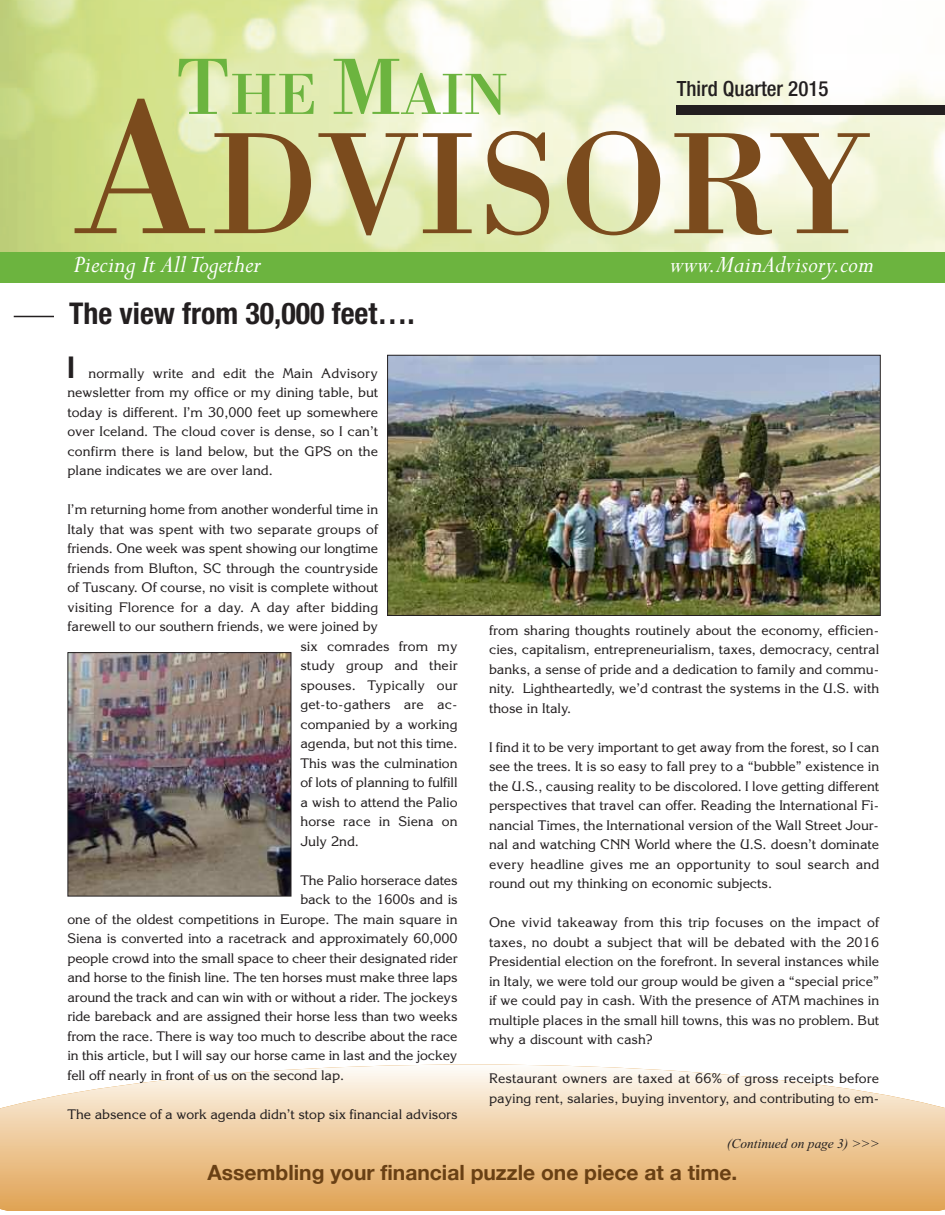
<style>
.page{position:relative;width:945px;height:1215px;background:#fff}
.page>*{position:absolute;margin:0;border:0;box-sizing:border-box;transform-origin:0 0}
.t1{font:149.55px "Bodoni";color:#7b4b1d}
.t2{font:60px "Bodoni";color:#6cb43f}
.t3{font:700 condensed 30px "Helvetica Neue";color:#231f20}
.t4{font:italic 27px "Perpetua";color:#fff}
.t5{font:700 21px "Helvetica Neue";color:#694014}
.t6{font:500 condensed 21px "Helvetica Neue";color:#231f20}
.t7{font:13.5px/19.5px "Korinna";color:#231f20;text-align:justify}
.t8{font:italic 13.5px "Times New Roman";color:#231f20}
.s1{font-size:82.5px}
.s2{font-size:196.8px}
.s3{font-family:"Futura";font-weight:700;font-stretch:condensed;font-size:28.5px}
</style>
<div class="page">
<img style="left:0;top:0;width:945px;height:252px">
<div style="left:0;top:252px;width:945px;height:31px;background:#6cb43f"></div>
<div style="left:676px;top:105px;width:269px;height:9px;background:#231f20"></div>
<hr style="left:14px;top:316px;width:40px;height:1px;background:#231f20">
<svg style="left:0;top:1064px;width:945px;height:147px"></svg>
<img style="left:389px;top:357px;width:490px;height:257px">
<div style="left:387px;top:355px;width:494px;height:261px;border:1px solid #231f20"></div>
<img style="left:70px;top:654px;width:219px;height:240px">
<div style="left:68px;top:652px;width:223px;height:244px;border:1px solid #231f20"></div>
<h2 class="t2" style="left:175px;top:58px;width:334px"><span class="s1">T</span>HE <span class="s1">M</span>AIN</h2>
<h3 class="t6" style="left:677px;top:81px;width:153px">Third Quarter 2015</h3>
<h1 class="t1" style="left:74px;top:94px;width:797px"><span class="s2">A</span>DVISORY</h1>
<h3 class="t4" style="left:74px;top:247px;width:189px">Piecing It AllTogether</h3>
<h3 class="t4" style="left:670px;top:247px;width:205px">www.MainAdvisory.com</h3>
<h3 class="t3" style="left:69px;top:302px;width:347px">The view from 30,000 feet….</h3>
<p class="t7" style="left:68px;top:364px;width:312px"><span class="s3">I</span> normally write and edit the Main Advisory newsletter from my office or my dining table, but today is different. I’m 30,000 feet up somewhere over Iceland. The cloud cover is dense, so I can’t confirm there is land below, but the GPS on the plane indicates we are over land.</p>
<p class="t7" style="left:68px;top:500px;width:312px">I’m returning home from another wonderful time in</p>
<p class="t7" style="left:67px;top:520px;width:312px">Italy that was spent with two separate groups of</p>
<p class="t7" style="left:68px;top:539px;width:312px">friends. One week was spent showing our longtime</p>
<p class="t7" style="left:68px;top:559px;width:312px">friends from Blufton, SC through the countryside</p>
<p class="t7" style="left:68px;top:578px;width:312px">of Tuscany. Of course, no visit is complete without</p>
<p class="t7" style="left:67px;top:598px;width:312px">visiting Florence for a day. A day after bidding</p>
<p class="t7" style="left:67px;top:617px;width:312px">farewell to our southern friends, we were joined by</p>
<p class="t7" style="left:300px;top:637px;width:159px">six comrades from my</p>
<p class="t7" style="left:300px;top:656px;width:159px">study group and their</p>
<p class="t7" style="left:300px;top:676px;width:159px">spouses. Typically our</p>
<p class="t7" style="left:300px;top:695px;width:159px">get-to-gathers are ac-</p>
<p class="t7" style="left:300px;top:715px;width:159px">companied by a working</p>
<p class="t7" style="left:300px;top:734px;width:159px">agenda, but not this time.</p>
<p class="t7" style="left:300px;top:754px;width:159px">This was the culmination</p>
<p class="t7" style="left:300px;top:773px;width:159px">of lots of planning to fulfill</p>
<p class="t7" style="left:300px;top:793px;width:159px">a wish to attend the Palio</p>
<p class="t7" style="left:300px;top:812px;width:159px">horse race in Siena on</p>
<p class="t7" style="left:300px;top:832px;width:60px">July 2nd.</p>
<p class="t7" style="left:300px;top:871px;width:159px">The Palio horserace dates</p>
<p class="t7" style="left:300px;top:890px;width:159px">back to the 1600s and is</p>
<p class="t7" style="left:68px;top:910px;width:392px">one of the oldest competitions in Europe. The main square in</p>
<p class="t7" style="left:68px;top:929px;width:392px">Siena is converted into a racetrack and approximately 60,000</p>
<p class="t7" style="left:67px;top:949px;width:392px">people crowd into the small space to cheer their designated rider</p>
<p class="t7" style="left:67px;top:968px;width:392px">and horse to the finish line. The ten horses must make three laps</p>
<p class="t7" style="left:67px;top:988px;width:392px">around the track and can win with or without a rider. The jockeys</p>
<p class="t7" style="left:67px;top:1007px;width:392px">ride bareback and are assigned their horse less than two weeks</p>
<p class="t7" style="left:67px;top:1027px;width:392px">from the race. There is way too much to describe about the race</p>
<p class="t7" style="left:67px;top:1046px;width:392px">in this article, but I will say our horse came in last and the jockey</p>
<p class="t7" style="left:67px;top:1066px;width:278px">fell off nearly in front of us on the second lap.</p>
<p class="t7" style="left:67px;top:1105px;width:392px">The absence of a work agenda didn’t stop six financial advisors</p>
<p class="t7" style="left:489px;top:620px;width:392px">from sharing thoughts routinely about the economy, efficien&shy;cies, capitalism, entrepreneurialism, taxes, democracy, central banks, a sense of pride and a dedication to family and commu&shy;nity. Lightheartedly, we’d contrast the systems in the U.S. with those in Italy.</p>
<p class="t7" style="left:489px;top:737px;width:392px">I find it to be very important to get away from the forest, so I can see the trees. It is so easy to fall prey to a “bubble” existence in the U.S., causing reality to be discolored. I love getting different perspectives that travel can offer. Reading the International Fi&shy;nancial Times, the International version of the Wall Street Jour&shy;nal and watching CNN World where the U.S. doesn’t dominate every headline gives me an opportunity to soul search and round out my thinking on economic subjects.</p>
<p class="t7" style="left:489px;top:913px;width:392px">One vivid takeaway from this trip focuses on the impact of taxes, no doubt a subject that will be debated with the 2016<br>Presidential election on the forefront. In several instances while in Italy, we were told our group would be given a “special price” if we could pay in cash. With the presence of ATM machines in multiple places in the small hill towns, this was no problem. But why a discount with cash?</p>
<p class="t7" style="left:489px;top:1069px;width:392px">Restaurant owners are taxed at 66% of gross receipts before paying rent, salaries, buying inventory, and contributing to em-</p>
<p class="t8" style="left:727px;top:1138px;width:154px">(Continued on page 3) &gt;&gt;&gt;</p>
<h3 class="t5" style="left:208px;top:1159px;width:531px">Assembling your financial puzzle one piece at a time.</h3>
</div>
